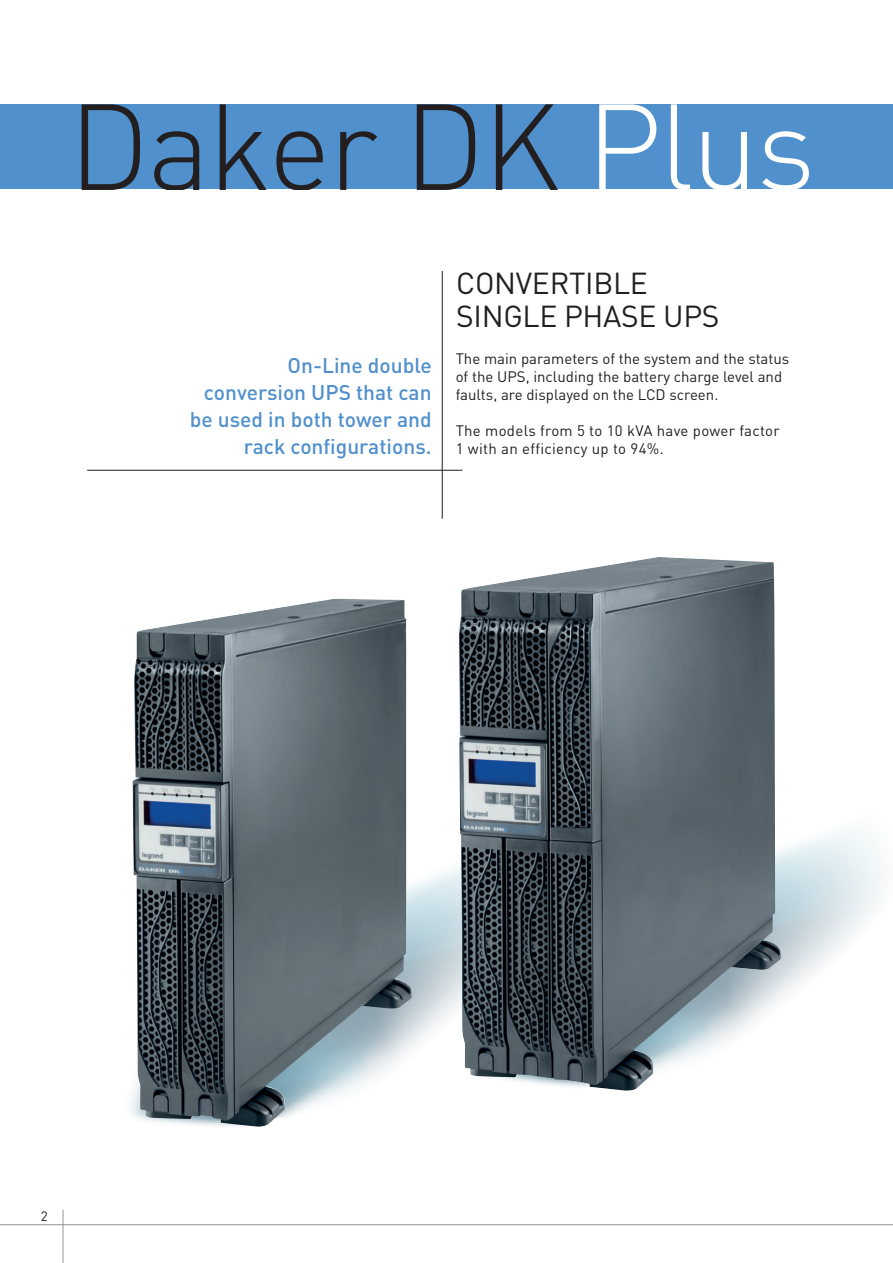
<style>
.page{position:relative;width:893px;height:1263px;background:#fff}
.page>*{position:absolute;margin:0;border:0;box-sizing:border-box;transform-origin:0 0}
.t1{font:300 120.15px "DIN Pro";letter-spacing:-.02em;color:#231f20}
.t2{font:30px/33px "DIN Pro";letter-spacing:-.01em;color:#231f20}
.t3{font:500 21px/27px "DIN Pro";color:#5090cc;text-align:right}
.t4{font:15px/18px "DIN Pro";color:#231f20}
.t5{font:15px/18px "DIN Pro";letter-spacing:.02em;color:#231f20}
.t6{font:13.5px "DIN Pro";color:#231f20}
.s1{color:#fff}
</style>
<div class="page">
<hr style="left:0;top:1224px;width:893px;height:1px;background:#939598">
<div style="left:0;top:105px;width:893px;height:84px;background:#5090cc"></div>
<img style="left:342px;top:832px;width:551px;height:394px">
<img style="left:133px;top:599px;width:279px;height:528px">
<img style="left:458px;top:557px;width:323px;height:534px">
<hr style="left:442px;top:271px;width:1px;height:248px;background:#231f20">
<hr style="left:87px;top:470px;width:375px;height:1px;background:#231f20">
<h1 class="t1" style="left:68px;top:65px;width:749px">Daker DK <span class="s1">Plus</span></h1>
<h2 class="t2" style="left:456px;top:265px;width:265px">CONVERTIBLE<br>SINGLE PHASE UPS</h2>
<h3 class="t3" style="left:190px;top:351px;width:243px">On‑Line double conversion UPS that can be used in both tower and rack configurations.</h3>
<p class="t4" style="left:456px;top:349px;width:335px">The main parameters of the system and the status of the UPS, including the battery charge level and faults, are displayed on the LCD screen.</p>
<p class="t5" style="left:456px;top:421px;width:326px">The models from 5 to 10 kVA have power factor<br>1 with an efficiency up to 94%.</p>
<p class="t6" style="left:41px;top:1206px;width:9px">2</p>
</div>
